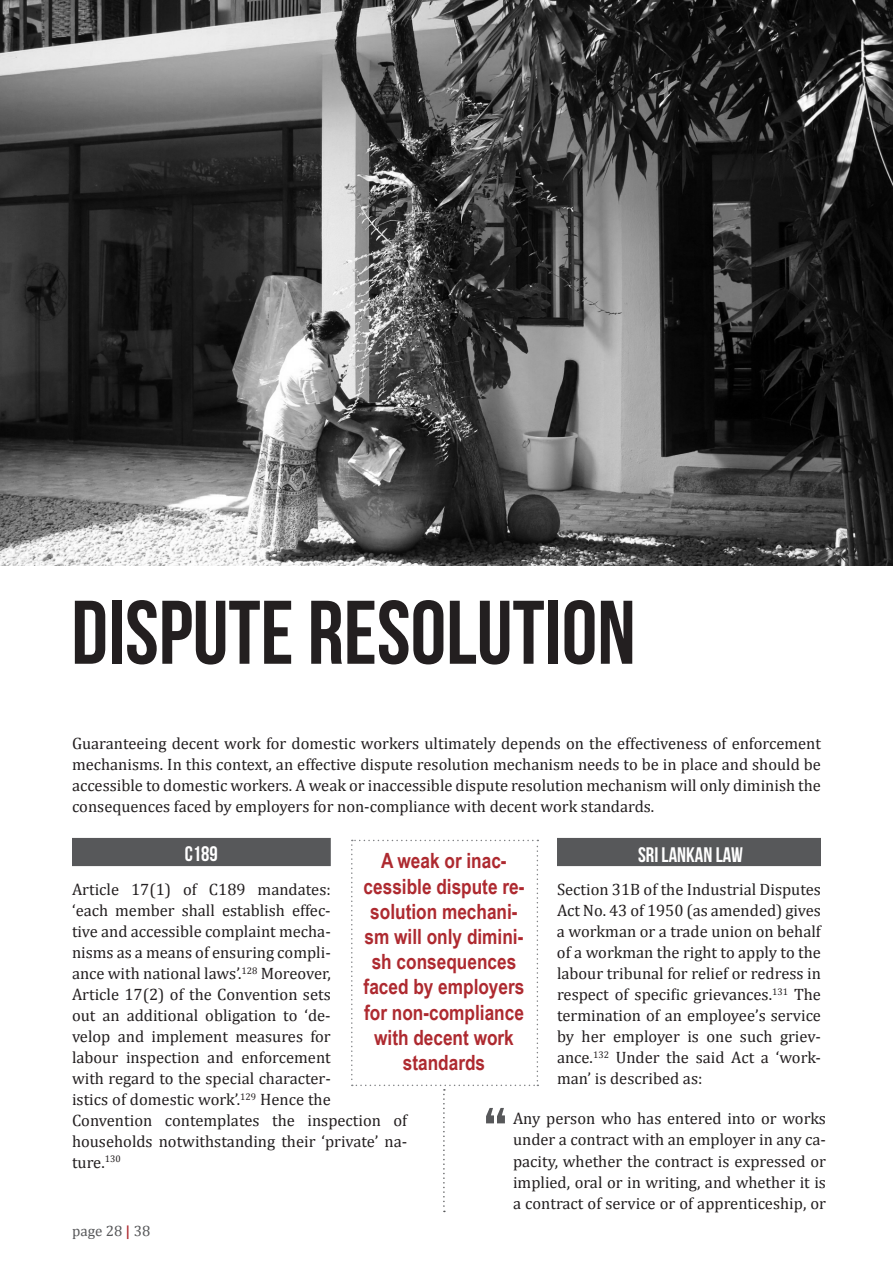
<style>
.page{position:relative;width:893px;height:1263px;background:#fff}
.page>*{position:absolute;margin:0;border:0;box-sizing:border-box;transform-origin:0 0}
.t1{font:90px "Bebas Neue";color:#231f20}
.t2{font:75px "Bebas Neue";color:#57585a}
.t3{font:700 21px/25.2px "Arial Narrow";color:#ae2a30;text-align:center}
.t4{font:21px "Bebas Neue";color:#fff}
.t5{font:16.5px/21px "Cambria";color:#231f20;text-align:justify}
.t6{font:15px "Cambria";color:#57585a}
.s1{font-weight:700;color:#ae2a30}
</style>
<div class="page">
<div style="left:72px;top:838px;width:259px;height:28px;background:#57585a"></div>
<div style="left:557px;top:838px;width:264px;height:28px;background:#57585a"></div>
<svg style="left:351px;top:840px;width:187px;height:372px"></svg>
<img style="left:0;top:0;width:893px;height:566px">
<p class="t1" style="left:71px;top:583px;width:566px">DISPUTE RESOLUTION</p>
<p class="t5" style="left:72px;top:733px;width:750px">Guaranteeing decent work for domestic workers ultimately depends on the effectiveness of enforcement mechanisms. In this context, an effective dispute resolution mechanism needs to be in place and should be accessible to domestic workers. A weak or inaccessible dispute resolution mechanism will only diminish the consequences faced by employers for non-compliance with decent work standards.</p>
<p class="t4" style="left:185px;top:842px;width:35px">C189</p>
<p class="t4" style="left:638px;top:843px;width:106px">SRI LANKAN LAW</p>
<p class="t3" style="left:364px;top:847px;width:162px">A weak or inac&shy;cessible dispute re&shy;solution mechani&shy;sm will only dimini&shy;sh consequences faced by employers for non-compliance with decent work standards</p>
<p class="t5" style="left:557px;top:879px;width:266px">Section 31B of the Industrial Disputes Act No. 43 of 1950 (as amended) gives a workman or a trade union on behalf of a workman the right to apply to the labour tribunal for relief or redress in respect of specific grievances.<sup>131</sup> The termination of an employee’s service by her employer is one such griev&shy;ance.<sup>132</sup> Under the said Act a ‘work&shy;man’ is described as:</p>
<p class="t5" style="left:72px;top:879px;width:260px">Article 17(1) of C189 mandates: ‘each member shall establish effec&shy;tive and accessible complaint mecha&shy;nisms as a means of ensuring compli&shy;ance with national laws’.<sup>128</sup> Moreover, Article 17(2) of the Convention sets out an additional obligation to ‘de&shy;velop and implement measures for labour inspection and enforcement with regard to the special character&shy;istics of domestic work’.<sup>129</sup> Hence the</p>
<p class="t2" style="left:483px;top:1093px;width:26px">“</p>
<p class="t5" style="left:72px;top:1110px;width:337px">Convention contemplates the inspection of households notwithstanding their ‘private’ na&shy;ture.<sup>130</sup></p>
<p class="t5" style="left:513px;top:1108px;width:315px">Any person who has entered into or works under a contract with an employer in any ca&shy;pacity, whether the contract is expressed or implied, oral or in writing, and whether it is a contract of service or of apprenticeship, or</p>
<p class="t6" style="left:72px;top:1222px;width:80px">page 28 <span class="s1">|</span> 38</p>
</div>
